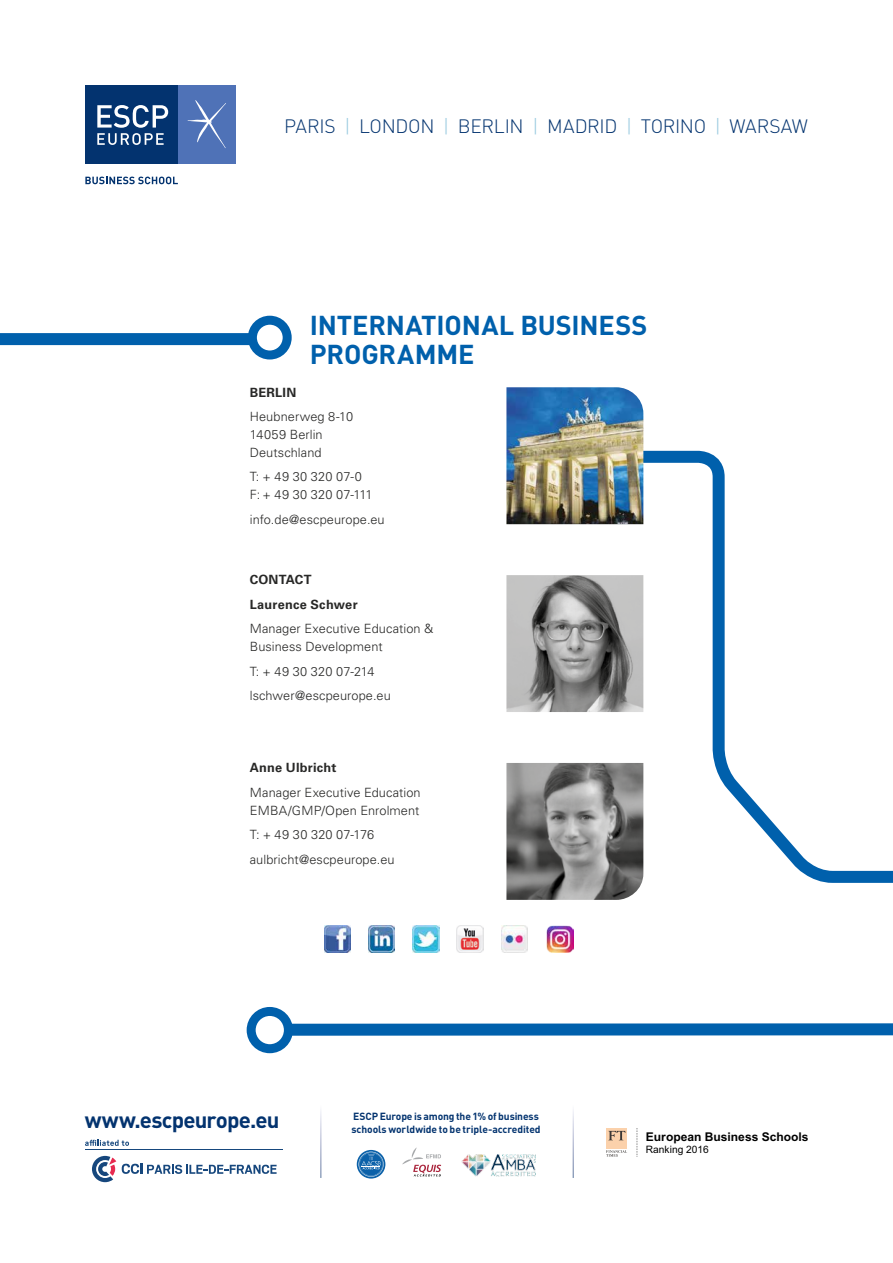
<style>
.page{position:relative;width:893px;height:1263px;background:#fff}
.page>*{position:absolute;margin:0;border:0;box-sizing:border-box;transform-origin:0 0}
.t1{font:700 27px/28.5px "DIN Pro";letter-spacing:-.005em;color:#0060ac}
.t2{font:700 22.2px "DIN Pro";letter-spacing:-.035em;color:#03336f}
.t3{font:300 19.2px "DIN Pro";letter-spacing:-.015em;color:#03336f}
.t4{font:300 12.75px/18px "Univers LT Std";letter-spacing:.005em;color:#282827}
.t5{font:700 12.75px/24.5px "Univers LT Std";letter-spacing:.02em;color:#282827}
.t6{font:700 12px "Arial";color:#000}
.t7{font:700 10.2px/12.3px "DIN Pro";letter-spacing:-.01em;color:#03336f}
.t8{font:10.2px "Arial";color:#000}
.s1{color:#95c8de}
</style>
<div class="page">
<div style="left:85px;top:85px;width:93px;height:78px;background:#03336f"></div>
<div style="left:178px;top:85px;width:58px;height:78px;background:#4f72b7"></div>
<svg style="left:97px;top:100px;width:129px;height:48px"></svg>
<svg style="left:85px;top:177px;width:93px;height:7px"></svg>
<div style="left:0;top:333px;width:266px;height:12px;background:#0060ac"></div>
<svg style="left:252px;top:320px;width:35px;height:35px"></svg>
<div style="left:248px;top:316px;width:44px;height:43px;border:9px solid #0060ac;border-radius:50%"></div>
<svg style="left:553px;top:445px;width:340px;height:438px"></svg>
<img style="left:506px;top:387px;width:137px;height:137px">
<svg style="left:257px;top:944px;width:636px;height:98px"></svg>
<svg style="left:251px;top:1011px;width:37px;height:38px"></svg>
<div style="left:247px;top:1007px;width:46px;height:46px;border:9px solid #0060ac;border-radius:50%"></div>
<svg style="left:122px;top:1164px;width:155px;height:10px"></svg>
<svg style="left:92px;top:1156px;width:24px;height:26px"></svg>
<hr style="left:85px;top:1149px;width:198px;height:1px;background:#16477d">
<svg style="left:85px;top:1140px;width:44px;height:6px"></svg>
<svg style="left:357px;top:1150px;width:28px;height:28px"></svg>
<svg style="left:358px;top:1152px;width:26px;height:25px"></svg>
<svg style="left:402px;top:1147px;width:39px;height:29px"></svg>
<img style="left:462px;top:1154px;width:73px;height:22px">
<img style="left:324px;top:925px;width:27px;height:27px">
<img style="left:501px;top:925px;width:27px;height:27px">
<img style="left:368px;top:925px;width:27px;height:27px">
<img style="left:413px;top:925px;width:26px;height:27px">
<img style="left:457px;top:925px;width:27px;height:27px">
<img style="left:546px;top:925px;width:27px;height:27px">
<svg style="left:637px;top:1128px;width:1px;height:29px"></svg>
<div style="left:606px;top:1128px;width:21px;height:21px;background:#fbd1ab"></div>
<svg style="left:608px;top:1131px;width:17px;height:9px"></svg>
<svg style="left:606px;top:1150px;width:21px;height:7px"></svg>
<img style="left:506px;top:575px;width:137px;height:137px">
<img style="left:506px;top:763px;width:137px;height:137px">
<h3 class="t3" style="left:284px;top:113px;width:525px">PARIS <span class="s1">|</span> LONDON <span class="s1">|</span> BERLIN <span class="s1">|</span> MADRID <span class="s1">|</span> TORINO <span class="s1">|</span> WARSAW</h3>
<h1 class="t1" style="left:310px;top:310px;width:339px">INTERNATIONAL BUSINESS<br>PROGRAMME</h1>
<p class="t5" style="left:250px;top:380px;width:48px">BERLIN</p>
<p class="t4" style="left:250px;top:407px;width:105px">Heubnerweg 8-10<br>14059 Berlin<br>Deutschland</p>
<p class="t4" style="left:250px;top:468px;width:124px">T: + 49 30 320 07-0<br>F: + 49 30 320 07-111</p>
<p class="t4" style="left:250px;top:510px;width:136px">info.de@escpeurope.eu</p>
<p class="t5" style="left:250px;top:568px;width:109px">CONTACT<br>Laurence Schwer</p>
<p class="t4" style="left:250px;top:620px;width:185px">Manager Executive Education &amp;<br>Business Development</p>
<p class="t4" style="left:250px;top:659px;width:142px;line-height:24.5px">T: + 49 30 320 07-214 lschwer@escpeurope.eu</p>
<p class="t5" style="left:250px;top:756px;width:88px">Anne Ulbricht</p>
<p class="t4" style="left:250px;top:783px;width:172px">Manager Executive Education<br>EMBA/GMP/Open Enrolment</p>
<p class="t4" style="left:250px;top:822px;width:146px;line-height:24.5px">T: + 49 30 320 07-176 aulbricht@escpeurope.eu</p>
<h2 class="t2" style="left:85px;top:1105px;width:196px">www.escpeurope.eu</h2>
<p class="t7" style="left:351px;top:1110px;width:191px">ESCP Europe is among the 1% of business schools worldwide to be triple-accredited</p>
<p class="t6" style="left:646px;top:1128px;width:164px">European Business Schools</p>
<p class="t8" style="left:646px;top:1142px;width:65px">Ranking 2016</p>
</div>
